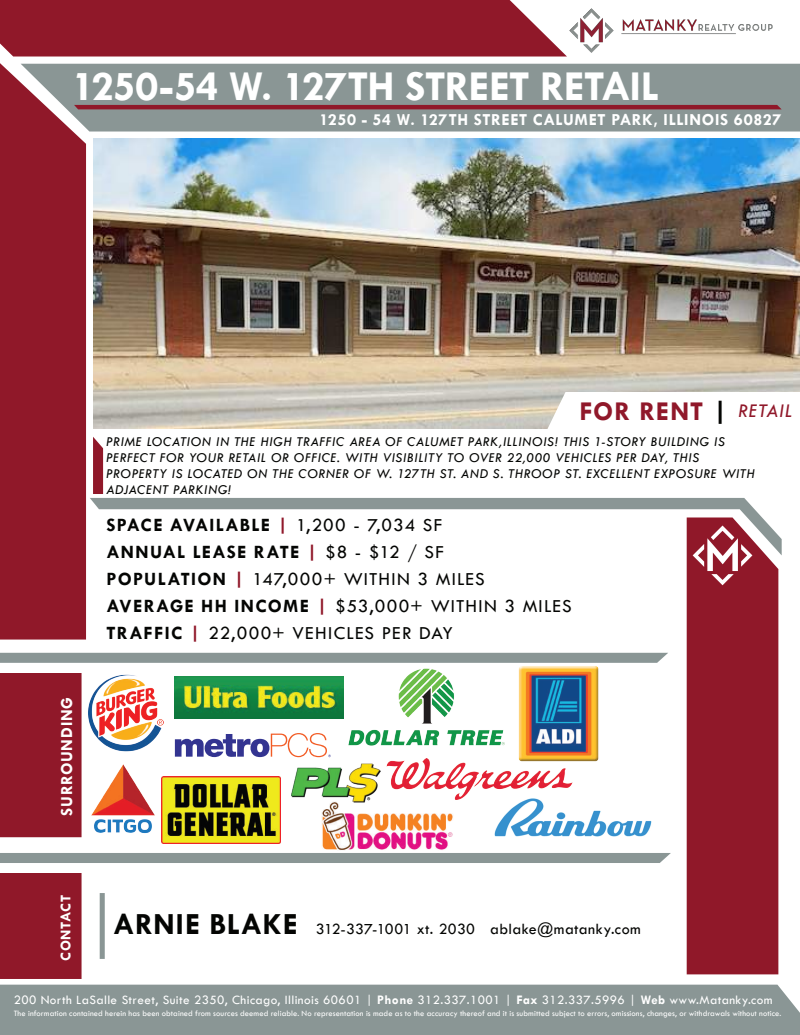
<style>
.page{position:relative;width:800px;height:1035px;background:#fff}
.page>*{position:absolute;margin:0;border:0;box-sizing:border-box;transform-origin:0 0}
.t1{font:700 43px "Tw Cen";letter-spacing:-.015em;color:#fff}
.t2{font:700 27.4px "Tw Cen";letter-spacing:.03em;color:#90182a}
.t3{font:19px/27px "Tw Cen";letter-spacing:.06em;color:#040503}
.t4{font:700 17px "Tw Cen";letter-spacing:.04em;color:#fff}
.t5{font:16px "Tw Cen";letter-spacing:.02em;color:#040503}
.t6{font:700 15px "Tw Cen";letter-spacing:.035em;color:#fff}
.t7{font:italic 14px/16px "Tw Cen";letter-spacing:.025em;color:#040503}
.t8{font:13.2px "Tw Cen";letter-spacing:.03em;color:#fff}
.t9{font:8.5px "Tw Cen";letter-spacing:.01em;color:#fff}
.s1{color:#040503}
.s2{font-weight:400;font-style:italic;font-size:20.1px}
.s3{font-weight:700}
.s4{font-weight:700;color:#90182a}
.s5{font-weight:700;font-size:31px}
</style>
<div class="page">
<div style="left:0;top:873px;width:82px;height:106px;background:#901829"></div>
<div style="left:0;top:985px;width:800px;height:50px;background:#8a9695"></div>
<div style="left:0;top:853px;width:671px;height:10px;background:#8a9695"></div>
<svg style="left:0;top:653px;width:668px;height:10px;background:#8c9897"></svg>
<svg style="left:93px;top:437px;width:10px;height:57px"></svg>
<svg style="left:100px;top:893px;width:5px;height:66px"></svg>
<div style="left:687px;top:555px;width:91px;height:419px;background:#901829"></div>
<svg style="left:693px;top:555px;width:59px;height:30px"></svg>
<div style="left:0;top:673px;width:82px;height:164px;background:#901829"></div>
<svg style="left:90px;top:498px;width:692px;height:57px"></svg>
<div style="left:0;top:63px;width:86px;height:577px;background:#901829"></div>
<svg style="left:21px;top:64px;width:779px;height:68px;background:#8e9595"></svg>
<svg style="left:0;top:0;width:567px;height:57px;background:#972636"></svg>
<hr style="left:74px;top:105px;width:708px;height:4px;background:#901829">
<img style="left:569px;top:8px;width:204px;height:45px">
<img style="left:292px;top:743px;width:89px;height:58px">
<img style="left:91px;top:764px;width:64px;height:69px">
<img style="left:88px;top:675px;width:76px;height:77px">
<img style="left:322px;top:801px;width:131px;height:49px">
<img style="left:161px;top:776px;width:120px;height:68px">
<svg style="left:175px;top:733px;width:156px;height:24px"></svg>
<img style="left:175px;top:676px;width:168px;height:43px">
<img style="left:519px;top:666px;width:80px;height:95px">
<img style="left:494px;top:799px;width:158px;height:38px">
<img style="left:387px;top:758px;width:186px;height:41px">
<img style="left:349px;top:668px;width:156px;height:77px">
<img style="left:93px;top:139px;width:707px;height:290px">
<svg style="left:546px;top:392px;width:254px;height:37px"></svg>
<h1 class="t1" style="left:72px;top:60px;width:589px">1250-54 W. 127TH STREET RETAIL</h1>
<p class="t4" style="left:320px;top:109px;width:464px">1250 - 54 W. 127TH STREET CALUMET PARK, ILLINOIS 60827</p>
<h2 class="t2" style="left:579px;top:395px;width:215px">FOR RENT <span class="s1">|</span> <span class="s2">RETAIL</span></h2>
<p class="t7" style="left:106px;top:433px;width:650px">PRIME LOCATION IN THE HIGH TRAFFIC AREA OF CALUMET PARK,ILLINOIS! THIS 1-STORY BUILDING IS PERFECT FOR YOUR RETAIL OR OFFICE. WITH VISIBILITY TO OVER 22,000 VEHICLES PER DAY, THIS PROPERTY IS LOCATED ON THE CORNER OF W. 127TH ST. AND S. THROOP ST. EXCELLENT EXPOSURE WITH ADJACENT PARKING!</p>
<p class="t4" style="left:56px;top:816px;width:120px;rotate:-90deg">SURROUNDING</p>
<p class="t6" style="left:57px;top:961px;width:67px;rotate:-90deg">CONTACT</p>
<h3 class="t3" style="left:107px;top:511px;width:467px"><span class="s3">SPACE AVAILABLE</span> <span class="s4">|</span> 1,200 - 7,034 SF<br><span class="s3">ANNUAL LEASE RATE</span> <span class="s4">|</span> $8 - $12 / SF<br><span class="s3">POPULATION</span> <span class="s4">|</span> 147,000+ WITHIN 3 MILES <span class="s3">AVERAGE HH INCOME</span> <span class="s4">|</span> $53,000+ WITHIN 3 MILES <span class="s3">TRAFFIC</span> <span class="s4">|</span> 22,000+ VEHICLES PER DAY</h3>
<p class="t5" style="left:113px;top:919px;width:529px"><span class="s5">ARNIE BLAKE</span> 312-337-1001 xt. 2030 ablake@matanky.com</p>
<p class="t8" style="left:14px;top:992px;width:760px">200 North LaSalle Street, Suite 2350, Chicago, Illinois 60601 | <span class="s3">Phone</span> 312.337.1001 | <span class="s3">Fax</span> 312.337.5996 | <span class="s3">Web</span> www.Matanky.com</p>
<p class="t9" style="left:14px;top:1008px;width:769px">The information contained herein has been obtained from sources deemed reliable. No representation is made as to the accuracy thereof and it is submitted subject to errors, omissions, changes, or withdrawals without notice.</p>
</div>
